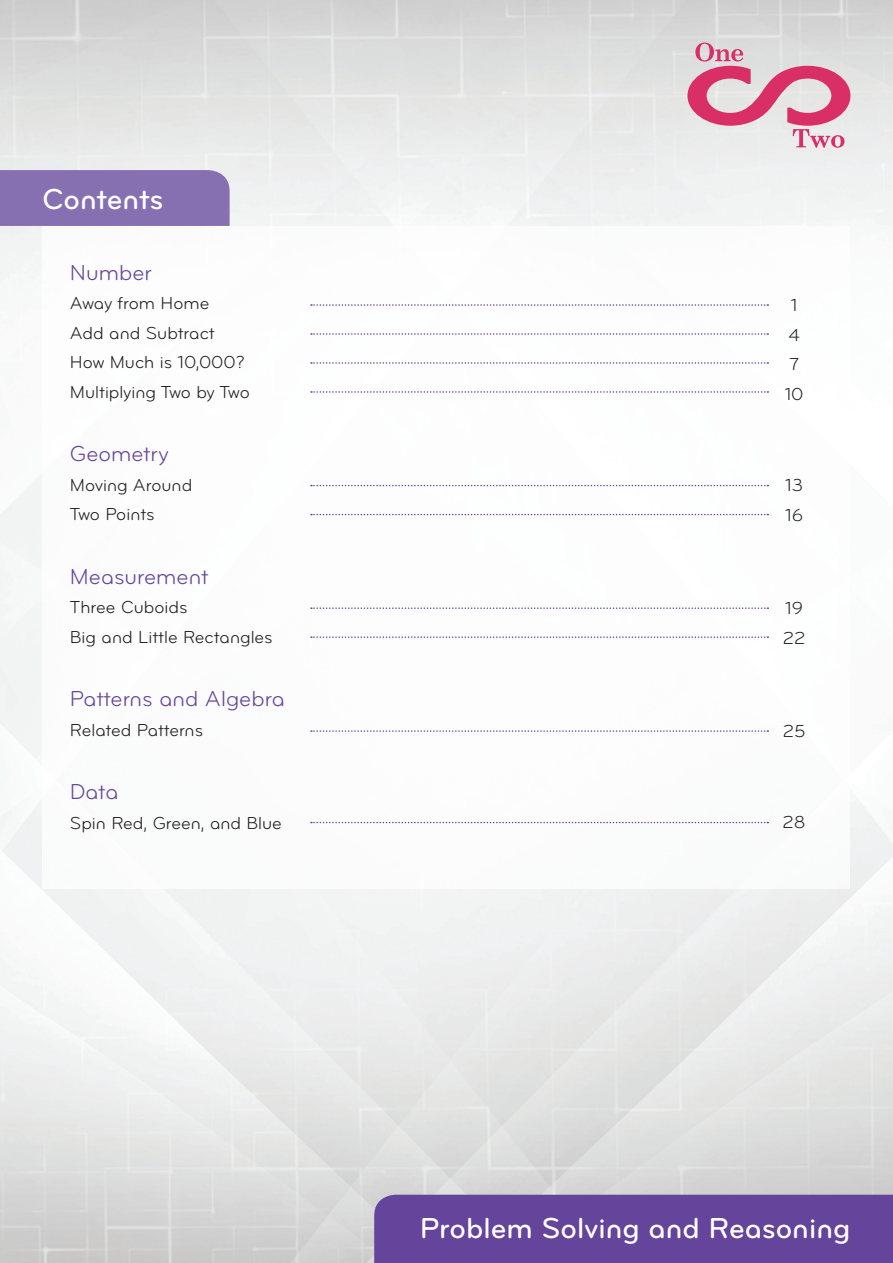
<style>
.page{position:relative;width:893px;height:1263px;background:#fff}
.page>*{position:absolute;margin:0;border:0;box-sizing:border-box;transform-origin:0 0}
.t1{font:30px "Bryant Medium Alternate";color:#fff}
.t2{font:22.5px "Bryant Regular Alternate";color:#65449b}
.t3{font:18px/29.5px "Bryant Regular Alternate";color:#231f20}
</style>
<div class="page">
<div style="left:374px;top:1195px;width:519px;height:68px;background:#65449b"></div>
<div style="left:0;top:170px;width:230px;height:56px;background:#8770b2"></div>
<svg style="left:687px;top:43px;width:163px;height:105px;background:#e0abbc"></svg>
<svg style="left:311px;top:304px;width:457px;height:2px"></svg>
<svg style="left:311px;top:607px;width:457px;height:2px"></svg>
<svg style="left:311px;top:333px;width:457px;height:2px"></svg>
<svg style="left:311px;top:485px;width:457px;height:1px"></svg>
<svg style="left:311px;top:636px;width:457px;height:2px"></svg>
<svg style="left:311px;top:362px;width:457px;height:2px"></svg>
<svg style="left:311px;top:391px;width:457px;height:2px"></svg>
<svg style="left:311px;top:514px;width:457px;height:1px"></svg>
<svg style="left:311px;top:822px;width:457px;height:1px"></svg>
<svg style="left:311px;top:730px;width:457px;height:2px"></svg>
<h1 class="t1" style="left:43px;top:181px;width:122px">Contents</h1>
<p class="t2" style="left:70px;top:259px;width:83px">Number</p>
<p class="t3" style="left:70px;top:289px;width:181px">Away from Home<br>Add and Subtract<br>How Much is 10,000?<br>Multiplying Two by Two</p>
<p class="t2" style="left:70px;top:441px;width:100px">Geometry</p>
<p class="t3" style="left:70px;top:470px;width:124px">Moving Around<br>Two Points</p>
<p class="t2" style="left:70px;top:563px;width:140px">Measurement</p>
<p class="t3" style="left:70px;top:593px;width:204px">Three Cuboids<br>Big and Little Rectangles</p>
<p class="t2" style="left:70px;top:686px;width:216px">Patterns and Algebra</p>
<p class="t3" style="left:70px;top:715px;width:135px">Related Patterns</p>
<p class="t2" style="left:70px;top:779px;width:50px">Data</p>
<p class="t3" style="left:70px;top:808px;width:213px">Spin Red, Green, and Blue</p>
<p class="t3" style="left:785px;top:290px;width:20px;text-align:center">1<br>4<br>7<br>10</p>
<p class="t3" style="left:785px;top:471px;width:19px">13<br>16</p>
<p class="t3" style="left:783px;top:594px;width:24px">19<br>22</p>
<p class="t3" style="left:783px;top:716px;width:24px">25</p>
<p class="t3" style="left:783px;top:808px;width:25px">28</p>
<h1 class="t1" style="left:420px;top:1209px;width:432px">Problem Solving and Reasoning</h1>
</div>
